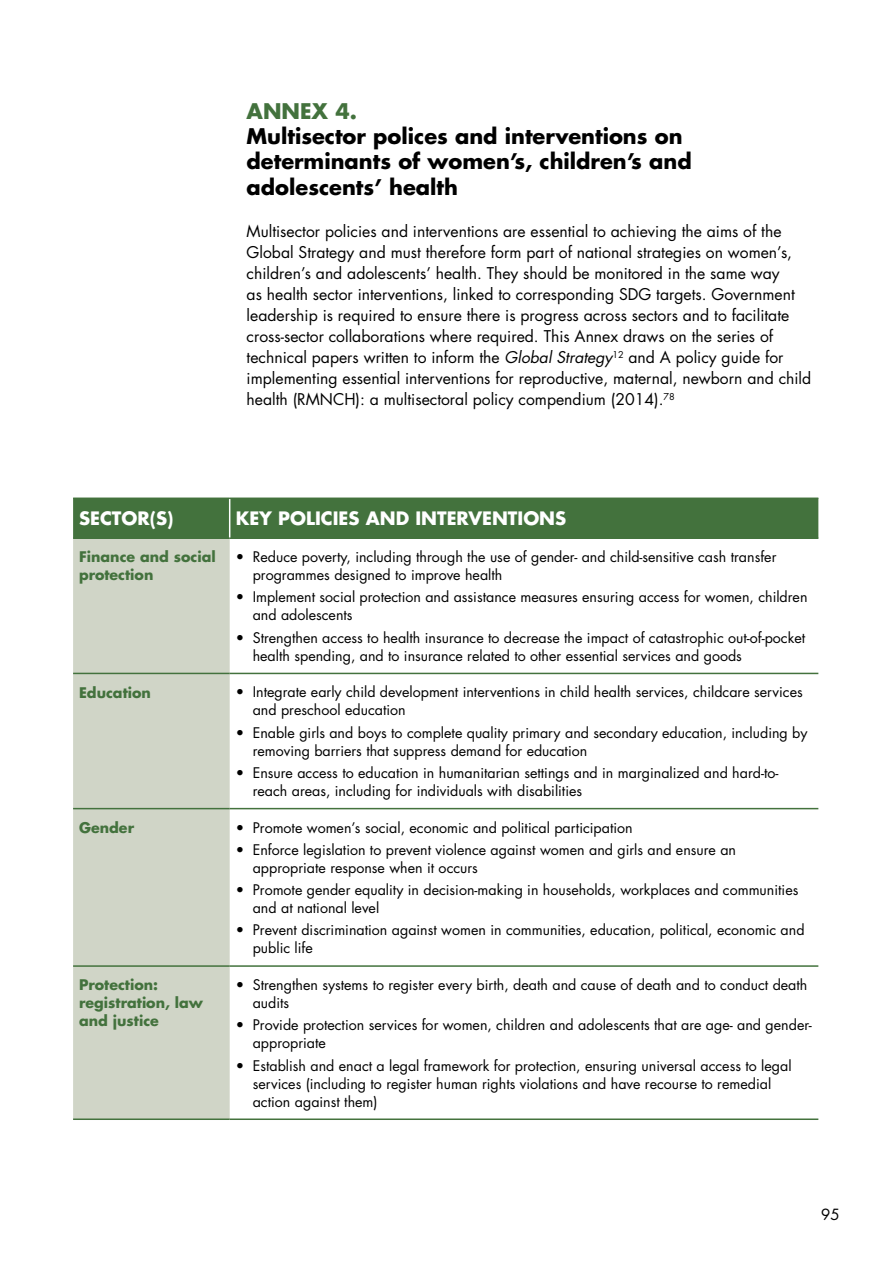
<style>
.page{position:relative;width:893px;height:1263px;background:#fff}
.page>*{position:absolute;margin:0;border:0;box-sizing:border-box;transform-origin:0 0}
.t1{font:700 21px/25.2px "Futura";color:#000}
.t2{font:700 21px "Futura";color:#43723d}
.t3{font:700 18px "Futura";color:#fff}
.t4{font:15.75px/21px "Futura";color:#000}
.t5{font:15px "Futura";color:#000}
.t6{font:14.25px/18px "Futura";color:#000}
.t7{font:700 14.25px/18px "Futura";color:#43723d}
.s1{font-style:italic}
</style>
<div class="page">
<div style="left:73px;top:499px;width:745px;height:38px;background:#43723d"></div>
<div style="left:73px;top:539px;width:157px;height:579px;background:#d0d5c7"></div>
<hr style="left:73px;top:497px;width:157px;height:2px;background:#43723d">
<hr style="left:230px;top:497px;width:588px;height:2px;background:#43723d">
<hr style="left:73px;top:537px;width:157px;height:2px;background:#43723d">
<hr style="left:230px;top:537px;width:588px;height:2px;background:#43723d">
<hr style="left:73px;top:673px;width:157px;height:1px;background:#43723d">
<hr style="left:73px;top:808px;width:157px;height:1px;background:#43723d">
<hr style="left:230px;top:673px;width:588px;height:1px;background:#43723d">
<hr style="left:230px;top:808px;width:588px;height:1px;background:#43723d">
<hr style="left:73px;top:965px;width:157px;height:2px;background:#43723d">
<hr style="left:230px;top:965px;width:588px;height:2px;background:#43723d">
<hr style="left:73px;top:1118px;width:157px;height:2px;background:#43723d">
<hr style="left:230px;top:1118px;width:588px;height:2px;background:#43723d">
<hr style="left:229px;top:499px;width:1px;height:38px;background:#fff">
<h1 class="t2" style="left:247px;top:96px;width:112px">ANNEX 4.</h1>
<h1 class="t1" style="left:247px;top:123px;width:447px">Multisector polices and interventions on determinants of women’s, children’s and adolescents’ health</h1>
<p class="t4" style="left:247px;top:220px;width:566px">Multisector policies and interventions are essential to achieving the aims of the Global Strategy and must therefore form part of national strategies on women’s, children’s and adolescents’ health. They should be monitored in the same way<br>as health sector interventions, linked to corresponding SDG targets. Government leadership is required to ensure there is progress across sectors and to facilitate cross-sector collaborations where required. This Annex draws on the series of technical papers written to inform the <span class="s1">Global Strategy</span><sup>12</sup> and A policy guide for implementing essential interventions for reproductive, maternal, newborn and child health (RMNCH): a multisectoral policy compendium (2014).<sup>78</sup></p>
<p class="t3" style="left:79px;top:506px;width:96px">SECTOR(S)</p>
<p class="t3" style="left:236px;top:506px;width:332px">KEY POLICIES AND INTERVENTIONS</p>
<p class="t7" style="left:79px;top:548px;width:138px">Finance and social protection</p>
<p class="t6" style="left:253px;top:548px;width:525px;text-indent:-17px">• Reduce poverty, including through the use of gender- and child-sensitive cash transfer programmes designed to improve health</p>
<p class="t6" style="left:253px;top:588px;width:556px;text-indent:-17px">• Implement social protection and assistance measures ensuring access for women, children and adolescents</p>
<p class="t6" style="left:253px;top:628px;width:554px;text-indent:-17px">• Strengthen access to health insurance to decrease the impact of catastrophic out-of-pocket health spending, and to insurance related to other essential services and goods</p>
<p class="t7" style="left:79px;top:683px;width:73px">Education</p>
<p class="t6" style="left:253px;top:683px;width:551px;text-indent:-17px">• Integrate early child development interventions in child health services, childcare services and preschool education</p>
<p class="t6" style="left:253px;top:723px;width:556px;text-indent:-17px">• Enable girls and boys to complete quality primary and secondary education, including by removing barriers that suppress demand for education</p>
<p class="t6" style="left:253px;top:763px;width:527px;text-indent:-17px">• Ensure access to education in humanitarian settings and in marginalized and hard-to&shy;reach areas, including for individuals with disabilities</p>
<p class="t7" style="left:79px;top:818px;width:56px">Gender</p>
<p class="t6" style="left:236px;top:818px;width:398px">• Promote women’s social, economic and political participation</p>
<p class="t6" style="left:253px;top:840px;width:485px;text-indent:-17px">• Enforce legislation to prevent violence against women and girls and ensure an appropriate response when it occurs</p>
<p class="t6" style="left:253px;top:881px;width:547px;text-indent:-17px">• Promote gender equality in decision-making in households, workplaces and communities and at national level</p>
<p class="t6" style="left:253px;top:921px;width:553px;text-indent:-17px">• Prevent discrimination against women in communities, education, political, economic and public life</p>
<p class="t7" style="left:79px;top:975px;width:125px">Protection: registration, law and justice</p>
<p class="t6" style="left:253px;top:975px;width:556px;text-indent:-17px">• Strengthen systems to register every birth, death and cause of death and to conduct death audits</p>
<p class="t6" style="left:253px;top:1016px;width:561px;text-indent:-17px">• Provide protection services for women, children and adolescents that are age- and gender&shy;appropriate</p>
<p class="t6" style="left:253px;top:1056px;width:540px;text-indent:-17px">• Establish and enact a legal framework for protection, ensuring universal access to legal services (including to register human rights violations and have recourse to remedial action against them)</p>
<p class="t5" style="left:821px;top:1204px;width:20px">95</p>
</div>
